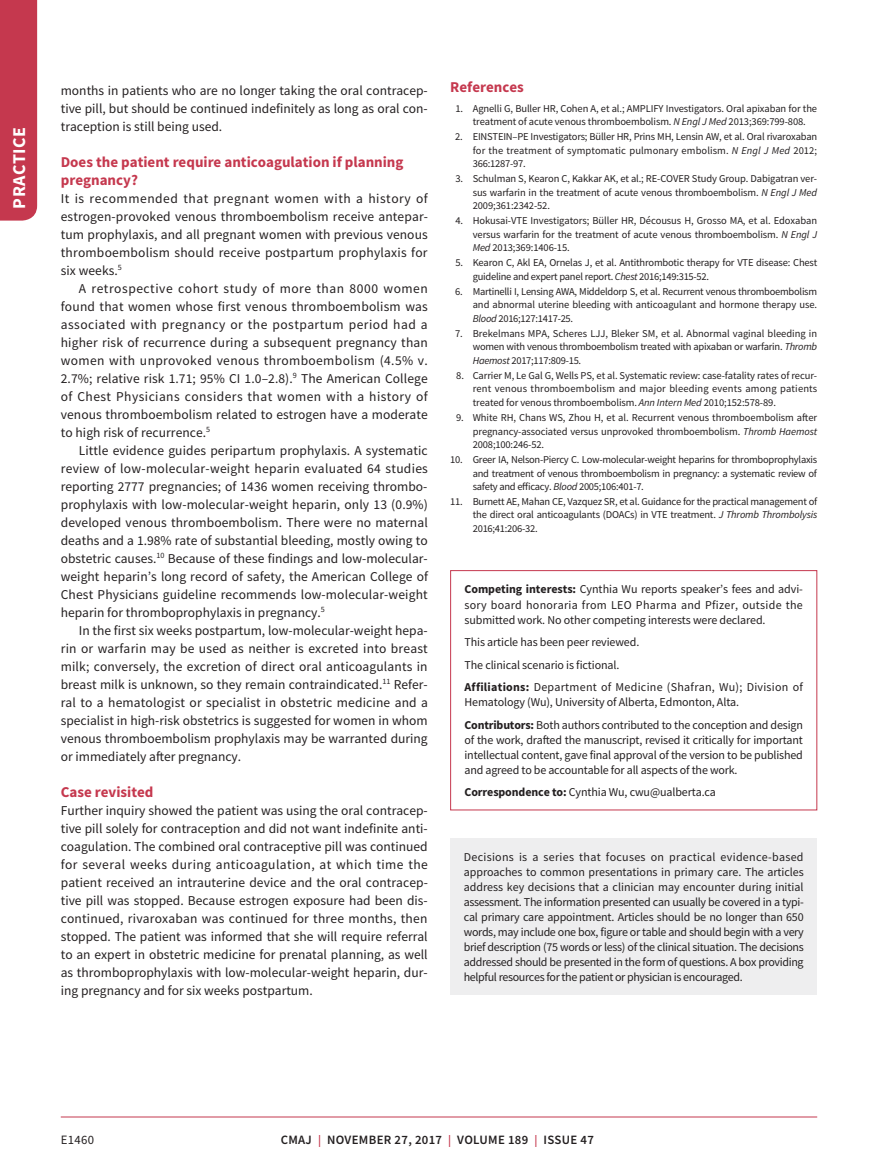
<style>
.page{position:relative;width:878px;height:1175px;background:#fff}
.page>*{position:absolute;margin:0;border:0;box-sizing:border-box;transform-origin:0 0}
.t1{font:700 18px "Source Sans Pro";letter-spacing:.025em;color:#fff}
.t2{font:700 15px/18px "Source Sans Pro";color:#c5384e}
.t3{font:13.5px/18px "Source Sans Pro";color:#231f20;text-align:justify}
.t4{font:600 12.75px "Source Sans Pro";letter-spacing:.025em;color:#231f20}
.t5{font:12.75px "Source Sans Pro";letter-spacing:.025em;color:#231f20}
.t6{font:12px/15px "Source Sans Pro";letter-spacing:-.01em;color:#231f20;text-align:justify}
.t7{font:10.5px/13.5px "Source Sans Pro";letter-spacing:-.01em;color:#231f20;text-align:justify}
.s1{font-style:italic}
.s2{font-weight:700}
.s3{font-size:12px;color:#c5384e}
</style>
<div class="page">
<div style="left:0;top:0;width:37px;height:220px;background:#c5384e"></div>
<hr style="left:61px;top:1116px;width:756px;height:1px;background:#c5384e">
<div style="left:450px;top:838px;width:367px;height:156px;background:#eeeeef"></div>
<div style="left:450px;top:570px;width:367px;height:240px;border:1px solid #c5384e"></div>
<h1 class="t1" style="left:7px;top:208px;width:83px;rotate:-90deg">PRACTICE</h1>
<p class="t3" style="left:61px;top:81px;width:368px">months in patients who are no longer taking the oral contracep&shy;tive pill, but should be continued indefinitely as long as oral con&shy;traception is still being used.</p>
<p class="t2" style="left:61px;top:152px;width:344px">Does the patient require anticoagulation if planning pregnancy?</p>
<p class="t3" style="left:61px;top:189px;width:369px">It is recommended that pregnant women with a history of estrogen-provoked venous thromboembolism receive antepar&shy;tum prophylaxis, and all pregnant women with previous venous thromboembolism should receive postpartum prophylaxis for six weeks.<sup>5</sup></p>
<p class="t3" style="left:61px;top:279px;width:368px;text-indent:18px">A retrospective cohort study of more than 8000 women found that women whose first venous thromboembolism was associated with pregnancy or the postpartum period had a higher risk of recurrence during a subsequent pregnancy than women with unprovoked venous thromboembolism (4.5% v.<br>2.7%; relative risk 1.71; 95% CI 1.0–2.8).<sup>9</sup> The American College of Chest Physicians considers that women with a history of venous thromboembolism related to estrogen have a moderate to high risk of recurrence.<sup>5</sup></p>
<p class="t3" style="left:61px;top:441px;width:369px;text-indent:18px">Little evidence guides peripartum prophylaxis. A systematic review of low-molecular-weight heparin evaluated 64 studies reporting 2777 pregnancies; of 1436 women receiving thrombo&shy;prophylaxis with low-molecular-weight heparin, only 13 (0.9%) developed venous thromboembolism. There were no maternal deaths and a 1.98% rate of substantial bleeding, mostly owing to obstetric causes.<sup>10</sup> Because of these findings and low-molecular&shy;weight heparin’s long record of safety, the American College of Chest Physicians guideline recommends low-molecular-weight heparin for thromboprophylaxis in pregnancy.<sup>5</sup></p>
<p class="t3" style="left:61px;top:621px;width:368px;text-indent:18px">In the first six weeks postpartum, low-molecular-weight hepa&shy;rin or warfarin may be used as neither is excreted into breast milk; conversely, the excretion of direct oral anticoagulants in breast milk is unknown, so they remain contraindicated.<sup>11</sup> Refer&shy;ral to a hematologist or specialist in obstetric medicine and a specialist in high-risk obstetrics is suggested for women in whom venous thromboembolism prophylaxis may be warranted during or immediately after pregnancy.</p>
<p class="t2" style="left:61px;top:782px;width:94px">Case revisited</p>
<p class="t3" style="left:61px;top:801px;width:368px">Further inquiry showed the patient was using the oral contracep&shy;tive pill solely for contraception and did not want indefinite anti&shy;coagulation. The combined oral contraceptive pill was continued for several weeks during anticoagulation, at which time the patient received an intrauterine device and the oral contracep&shy;tive pill was stopped. Because estrogen exposure had been dis&shy;continued, rivaroxaban was continued for three months, then stopped. The patient was informed that she will require referral to an expert in obstetric medicine for prenatal planning, as well as thromboprophylaxis with low-molecular-weight heparin, dur&shy;ing pregnancy and for six weeks postpartum.</p>
<p class="t2" style="left:450px;top:78px;width:75px">References</p>
<p class="t7" style="left:455px;top:101px;width:363px;text-align:center">1. Agnelli G, Buller HR, Cohen A, et al.; AMPLIFY Investigators. Oral apixaban for the treatment of acute venous thromboembolism. <span class="s1">N Engl J Med</span> 2013;369:799-808.</p>
<p class="t7" style="left:472px;top:130px;width:346px;text-indent:-17px">2. EINSTEIN–PE Investigators; Büller HR, Prins MH, Lensin AW, et al. Oral rivaroxaban for the treatment of symptomatic pulmonary embolism. <span class="s1">N Engl J Med</span> 2012; 366:1287-97.</p>
<p class="t7" style="left:472px;top:172px;width:346px;text-indent:-17px">3. Schulman S, Kearon C, Kakkar AK, et al.; RE-COVER Study Group. Dabigatran ver&shy;sus warfarin in the treatment of acute venous thromboembolism. <span class="s1">N Engl J Med </span>2009;361:2342-52.</p>
<p class="t7" style="left:472px;top:214px;width:346px;text-indent:-17px">4. Hokusai-VTE Investigators; Büller HR, Décousus H, Grosso MA, et al. Edoxaban versus warfarin for the treatment of acute venous thromboembolism. <span class="s1">N Engl J Med</span> 2013;369:1406-15.</p>
<p class="t7" style="left:472px;top:256px;width:346px;text-indent:-17px">5. Kearon C, Akl EA, Ornelas J, et al. Antithrombotic therapy for VTE disease: Chest guideline and expert panel report. <span class="s1">Chest</span> 2016;149:315-52.</p>
<p class="t7" style="left:472px;top:285px;width:346px;text-indent:-18px">6. Martinelli I, Lensing AWA, Middeldorp S, et al. Recurrent venous thromboembolism and abnormal uterine bleeding with anticoagulant and hormone therapy use.<br><span class="s1">Blood</span> 2016;127:1417-25.</p>
<p class="t7" style="left:472px;top:327px;width:346px;text-indent:-18px">7. Brekelmans MPA, Scheres LJJ, Bleker SM, et al. Abnormal vaginal bleeding in women with venous thromboembolism treated with apixaban or warfarin. <span class="s1">Thromb Haemost</span> 2017;117:809-15.</p>
<p class="t7" style="left:472px;top:369px;width:346px;text-indent:-17px">8. Carrier M, Le Gal G, Wells PS, et al. Systematic review: case-fatality rates of recur&shy;rent venous thromboembolism and major bleeding events among patients treated for venous thromboembolism. <span class="s1">Ann Intern Med</span> 2010;152:578-89.</p>
<p class="t7" style="left:472px;top:411px;width:346px;text-indent:-17px">9. White RH, Chans WS, Zhou H, et al. Recurrent venous thromboembolism after pregnancy-associated versus unprovoked thromboembolism. <span class="s1">Thromb Haemost </span>2008;100:246-52.</p>
<p class="t7" style="left:472px;top:453px;width:346px;text-indent:-22px">10. Greer IA, Nelson-Piercy C. Low-molecular-weight heparins for thromboprophylaxis and treatment of venous thromboembolism in pregnancy: a systematic review of safety and efficacy. <span class="s1">Blood</span> 2005;106:401-7.</p>
<p class="t7" style="left:472px;top:495px;width:346px;text-indent:-23px">11. Burnett AE, Mahan CE, Vazquez SR, et al. Guidance for the practical management of the direct oral anticoagulants (DOACs) in VTE treatment. <span class="s1">J Thromb Thrombolysis </span>2016;41:206-32.</p>
<p class="t6" style="left:464px;top:582px;width:340px"><span class="s2">Competing interests:</span> Cynthia Wu reports speaker’s fees and advi&shy;sory board honoraria from LEO Pharma and Pfizer, outside the submitted work. No other competing interests were declared.</p>
<p class="t6" style="left:464px;top:630px;width:340px;line-height:22.5px;text-align:left">This article has been peer reviewed.<br>The clinical scenario is fictional.<br><span class="s2">Affiliations:</span> Department of Medicine (Shafran, Wu); Division of</p>
<p class="t6" style="left:464px;top:690px;width:340px;line-height:22.5px">Hematology (Wu), University of Alberta, Edmonton, Alta.<br><span class="s2">Contributors:</span> Both authors contributed to the conception and design</p>
<p class="t6" style="left:464px;top:732px;width:340px">of the work, drafted the manuscript, revised it critically for important intellectual content, gave final approval of the version to be published and agreed to be accountable for all aspects of the work.</p>
<p class="t6" style="left:464px;top:784px;width:253px"><span class="s2">Correspondence to:</span> Cynthia Wu, cwu@ualberta.ca</p>
<p class="t6" style="left:464px;top:849px;width:341px">Decisions is a series that focuses on practical evidence-based approaches to common presentations in primary care. The articles address key decisions that a clinician may encounter during initial assessment. The information presented can usually be covered in a typi&shy;cal primary care appointment. Articles should be no longer than 650 words, may include one box, figure or table and should begin with a very brief description (75 words or less) of the clinical situation. The decisions addressed should be presented in the form of questions. A box providing helpful resources for the patient or physician is encouraged.</p>
<p class="t5" style="left:61px;top:1132px;width:35px">E1460</p>
<p class="t4" style="left:281px;top:1131px;width:315px">CMAJ <span class="s3">|</span> NOVEMBER 27, 2017 <span class="s3">|</span> VOLUME 189 <span class="s3">|</span> ISSUE 47</p>
</div>
